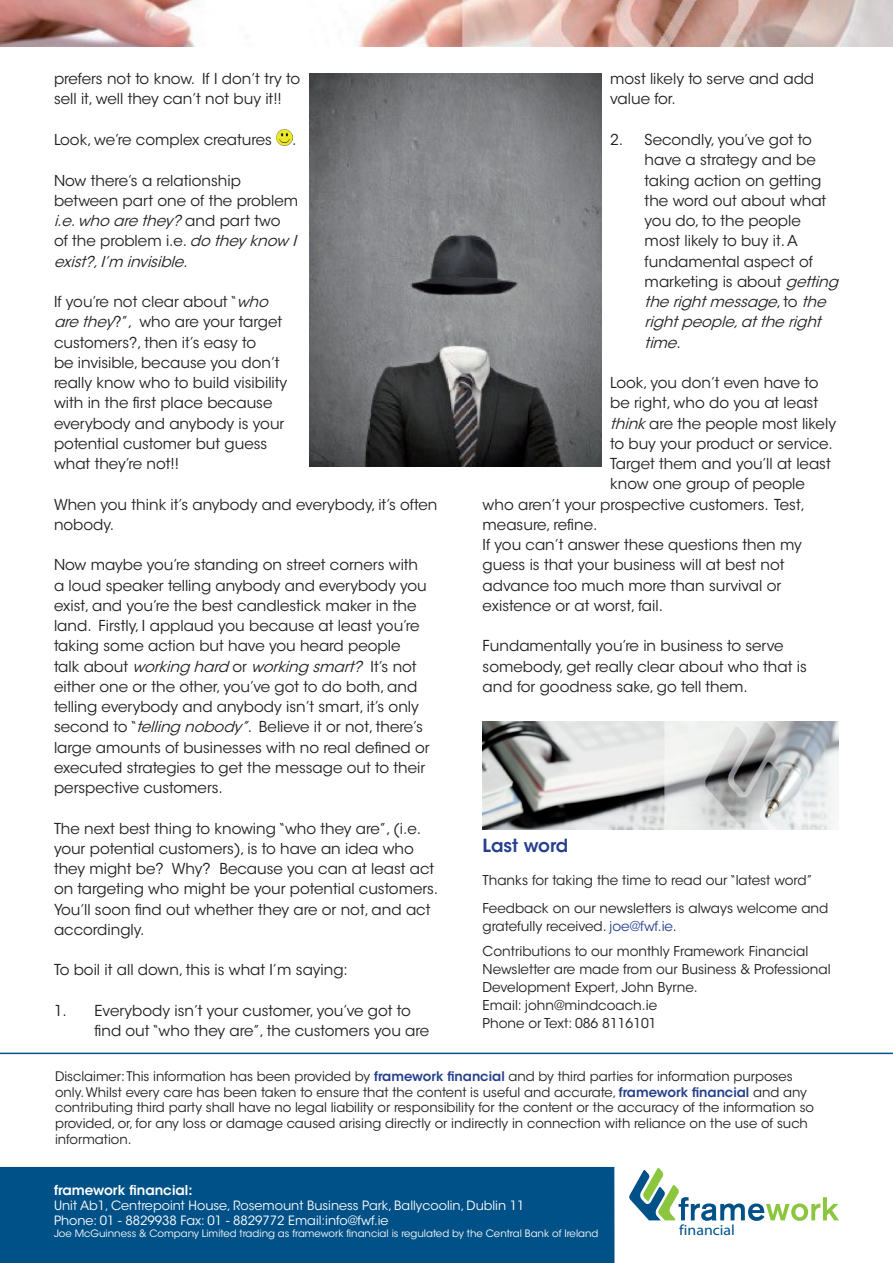
<style>
.page{position:relative;width:893px;height:1263px;background:#fff}
.page>*{position:absolute;margin:0;border:0;box-sizing:border-box;transform-origin:0 0}
.t1{font:600 18px "ITC Avant Garde Std";color:#253f8e}
.t2{font:15px/20.2px "ITC Avant Garde Std";color:#231f20}
.t3{font:15px/18px "ITC Avant Garde Std";color:#fff}
.t4{font:14.85px "Myriad Pro";color:#005187;scale:1.07 1}
.t5{font:13.5px/18px "ITC Avant Garde Std";color:#231f20}
.t6{font:600 13.5px "ITC Avant Garde Std";color:#fff}
.t7{font:13.2px/15.8px "ITC Avant Garde Std";color:#231f20}
.t8{font:12.75px/15.3px "ITC Avant Garde Std";color:#fff}
.t9{font:10.2px "ITC Avant Garde Std";color:#fff}
.s1{font-style:italic}
.s2{color:#253f8e}
.s3{font-weight:600;color:#253f8e}
</style>
<div class="page">
<div style="left:0;top:1167px;width:614px;height:96px;background:#005187"></div>
<hr style="left:0;top:1052px;width:893px;height:2px;background:#005187">
<img style="left:0;top:0;width:893px;height:47px">
<svg style="left:629px;top:1168px;width:210px;height:53px"></svg>
<img style="left:276px;top:129px;width:16px;height:16px">
<img style="left:483px;top:721px;width:356px;height:108px">
<img style="left:309px;top:73px;width:293px;height:394px">
<p class="t2" style="left:54px;top:69px;width:248px">prefers not to know. If I don’t try to sell it, well they can’t not buy it!!</p>
<p class="t2" style="left:54px;top:130px;width:219px">Look, we’re complex creatures</p>
<p class="t2" style="left:292px;top:130px;width:6px">.</p>
<p class="t2" style="left:54px;top:170px;width:248px">Now there’s a relationship between part one of the problem <span class="s1">i.e.who are they?</span>a n d p a r t t w o<br>of the problem i.e. <span class="s1">do theyknow I exist?,I’m invisible.</span></p>
<p class="t2" style="left:54px;top:292px;width:235px">If you’re not clear about “<span class="s1">who are they</span>?”, who are your target customers?, then it’s easy to<br>be invisible, because you don’t really know who to build visibility with in the first place because everybody and anybody is your potential customer but guess what they’re not!!</p>
<p class="t2" style="left:54px;top:494px;width:385px">When you think it’s anybody and everybody, it’s often nobody.</p>
<p class="t2" style="left:54px;top:555px;width:377px">Now maybe you’re standing on street corners with a loud speaker telling anybody and everybody you exist, and you’re the best candlestick maker in the land. Firstly, I applaud you because at least you’re taking some action but have you heard people<br>t a l k a b o u t <span class="s1">working hard</span> o r <span class="s1">working smart?</span> I t ’ s n o t either one or the other, you’ve got to do both, and telling everybody and anybody isn’t smart, it’s only second to “<span class="s1">telling nobody”</span>. Believe it or not, there’s large amounts of businesses with no real defined or executed strategies to get the message out to their perspective customers.</p>
<p class="t2" style="left:54px;top:818px;width:386px">The next best thing to knowing “who they are”, (i.e. your potential customers), is to have an idea who they might be? Why? Because you can at least act on targeting who might be your potential customers.<br>You’ll soon find out whether they are or not, and act accordingly.</p>
<p class="t2" style="left:54px;top:960px;width:295px">To boil it all down, this is what I’m saying:</p>
<p class="t2" style="left:94px;top:1000px;width:336px;text-indent:-40px">1. Everybody isn’t your customer, you’ve got to find out “who they are”, the customers you are</p>
<p class="t2" style="left:610px;top:69px;width:206px">most likely to serve and add value for.</p>
<p class="t2" style="left:645px;top:130px;width:200px;text-indent:-34px">2. Secondly, you’ve got to have a strategy and be taking action on getting the word out about what you do, to the people<br>most likely to buy it. A fundamental aspect of marketing is about <span class="s1">getting the rightmessage</span>, t o <span class="s1">the rightpeople,atthe right time</span>.</p>
<p class="t2" style="left:610px;top:373px;width:210px">Look, you don’t even have to</p>
<p class="t2" style="left:610px;top:393px;width:209px">be right, who do you at least</p>
<p class="t2" style="left:610px;top:413px;width:227px"><span class="s1">think</span>are the people most likely</p>
<p class="t2" style="left:610px;top:433px;width:224px">to buy your product or service.</p>
<p class="t2" style="left:610px;top:454px;width:222px">Target them and you’ll at least</p>
<p class="t2" style="left:610px;top:474px;width:196px">know one group of people</p>
<p class="t2" style="left:483px;top:494px;width:324px">who aren’t your prospective customers. Test,</p>
<p class="t2" style="left:483px;top:514px;width:116px">measure, refine.</p>
<p class="t2" style="left:483px;top:535px;width:321px">If you can’t answer these questions then my</p>
<p class="t2" style="left:483px;top:555px;width:303px">guess is that your business will at best not</p>
<p class="t2" style="left:483px;top:575px;width:300px">advance too much more than survival or</p>
<p class="t2" style="left:483px;top:595px;width:182px">existence or at worst, fail.</p>
<p class="t2" style="left:483px;top:636px;width:326px">Fundamentally you’re in business to serve somebody, get really clear about who that is and for goodness sake, go tell them.</p>
<p class="t1" style="left:483px;top:834px;width:87px">Last word</p>
<p class="t5" style="left:483px;top:866px;width:347px;line-height:28.5px">Thanks for taking the time to read our “latest word”<br>Feedback on our newsletters is always welcome and</p>
<p class="t5" style="left:483px;top:914px;width:327px;line-height:25.2px">gratefully received. <span class="s2">joe@fwf.ie</span>.<br>Contributions to our monthly Framework Financial</p>
<p class="t5" style="left:483px;top:960px;width:350px">Newsletter are made from our Business &amp; Professional Development Expert, John Byrne.<br>Email: john@mindcoach.ie<br>Phone or Text: 086 8116101</p>
<p class="t7" style="left:55px;top:1068px;width:761px">Disclaimer: This information has been provided by <span class="s3">framework financial</span> and by third parties for information purposes only. Whilst every care has been taken to ensure that the content is useful and accurate, <span class="s3">framework financial</span> and any contributing third party shall have no legal liability or responsibility for the content or the accuracy of the information so provided, or, for any loss or damage caused arising directly or indirectly in connection with reliance on the use of such information.</p>
<p class="t6" style="left:54px;top:1181px;width:140px">framework financial:</p>
<p class="t8" style="left:54px;top:1198px;width:472px">Unit Ab1, Centrepoint House, Rosemount Business Park, Ballycoolin, Dublin 11<br>Phone: 01 - 8829938 Fax: 01 - 8829772 Email:info@fwf.ie</p>
<p class="t9" style="left:54px;top:1227px;width:546px">Joe McGuinness &amp; Company Limited trading as framework financial is regulated by the Central Bank of Ireland</p>
<p class="t3" style="left:54px;top:1187px;width:493px">framework financial planning:<br>Suite 2, Northside Enterprise Centre, Bunratty Drive, Dublin 17, Ireland<br>Phone: 01 867 5221 / 867 5242</p>
<p class="t3" style="left:328px;top:1223px;width:242px">Fax: 01 867 5213 Email:info@fwf.ie</p>
<p class="t4" style="left:679px;top:1220px;width:115px">financial planning</p>
</div>
